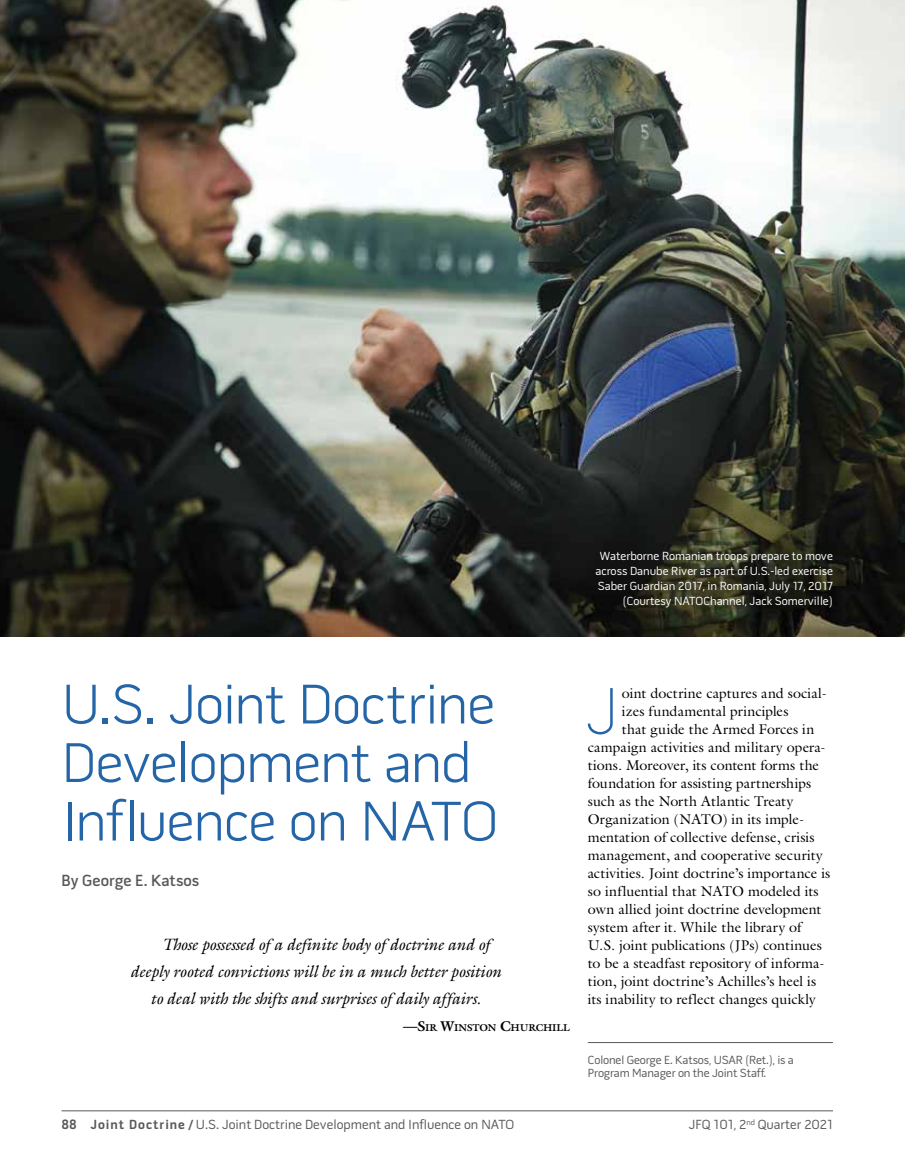
<style>
.page{position:relative;width:905px;height:1175px;background:#fff}
.page>*{position:absolute;margin:0;border:0;box-sizing:border-box;transform-origin:0 0}
.t1{font:100 67.2px "Pill Gothic 600 mg";color:#2465a8}
.t2{font:300 57px/58.5px "Pill Gothic 600 mg";letter-spacing:-.015em;color:#2465a8}
.t3{font:italic 16.5px "Galliard Std";letter-spacing:-.015em;color:#000}
.t4{font:600 16.5px "Pill Gothic 600 mg";color:#58595b}
.t5{font:14.25px "Galliard Std";letter-spacing:.005em;color:#000}
.t6{font:13.5px "Pill Gothic 600 mg";color:#58595b}
.t7{font:12px/15px "Pill Gothic 600 mg";color:#fff;text-align:right}
.t8{font:12px/13.5px "Pill Gothic 600 mg";letter-spacing:-.01em;color:#58595b}
.t9{font:700 10.05px "Galliard Std";letter-spacing:-.02em;color:#000}
.s1{font-size:14.25px}
.s2{font-weight:700}
</style>
<div class="page">
<hr style="left:62px;top:1110px;width:770px;height:1px;background:#58595b">
<hr style="left:588px;top:1042px;width:244px;height:1px;background:#58595b">
<img style="left:0;top:0;width:904px;height:636px">
<p class="t7" style="left:595px;top:549px;width:239px">Waterborne Romanian troops prepare to move across Danube River as part of U.S.-led exercise Saber Guardian 2017, in Romania, July 17, 2017 (Courtesy NATOChannel, Jack Somerville)</p>
<h2 class="t2" style="left:62px;top:680px;width:438px">U.S. Joint Doctrine<br>Development and<br>Influence on NATO</h2>
<p class="t4" style="left:62px;top:873px;width:139px">By George E. Katsos</p>
<p class="t3" style="left:162px;top:934px;width:329px">Those possessed of a definite body of doctrine and of</p>
<p class="t3" style="left:130px;top:961px;width:373px">deeply rooted convictions will be in a much better position</p>
<p class="t3" style="left:151px;top:988px;width:331px">to deal with the shifts and surprises of daily affairs.</p>
<p class="t9" style="left:403px;top:1021px;width:168px"><span class="s1">—S</span>IR <span class="s1">W</span>INSTON <span class="s1">C</span>HURCHILL</p>
<h1 class="t1" style="left:586px;top:684px;width:34px">J</h1>
<p class="t5" style="left:621px;top:684px;width:207px">oint doctrine captures and social-</p>
<p class="t5" style="left:621px;top:702px;width:168px">izes fundamental principles</p>
<p class="t5" style="left:621px;top:720px;width:194px">that guide the Armed Forces in</p>
<p class="t5" style="left:587px;top:738px;width:239px">campaign activities and military opera-</p>
<p class="t5" style="left:587px;top:756px;width:233px">tions. Moreover, its content forms the</p>
<p class="t5" style="left:587px;top:774px;width:225px">foundation for assisting partnerships</p>
<p class="t5" style="left:587px;top:792px;width:207px">such as the North Atlantic Treaty</p>
<p class="t5" style="left:587px;top:810px;width:218px">Organization (NATO) in its imple-</p>
<p class="t5" style="left:587px;top:828px;width:228px">mentation of collective defense, crisis</p>
<p class="t5" style="left:587px;top:846px;width:236px">management, and cooperative security</p>
<p class="t5" style="left:587px;top:864px;width:244px">activities. Joint doctrine’s importance is</p>
<p class="t5" style="left:587px;top:882px;width:232px">so influential that NATO modeled its</p>
<p class="t5" style="left:587px;top:900px;width:235px">own allied joint doctrine development</p>
<p class="t5" style="left:587px;top:918px;width:215px">system after it. While the library of</p>
<p class="t5" style="left:587px;top:936px;width:236px">U.S. joint publications (JPs) continues</p>
<p class="t5" style="left:587px;top:954px;width:238px">to be a steadfast repository of informa-</p>
<p class="t5" style="left:587px;top:972px;width:230px">tion, joint doctrine’s Achilles’s heel is</p>
<p class="t5" style="left:587px;top:990px;width:229px">its inability to reflect changes quickly</p>
<p class="t8" style="left:588px;top:1054px;width:207px">Colonel George E. Katsos, USAR (Ret.), is a<br>Program Manager on the Joint Staff.</p>
<p class="t6" style="left:62px;top:1119px;width:454px"><span class="s2">88 Joint Doctrine /</span> U.S. Joint Doctrine Development and Influence on NATO</p>
<p class="t6" style="left:689px;top:1119px;width:145px">JFQ 101, 2<sup>nd</sup> Quarter 2021</p>
</div>
